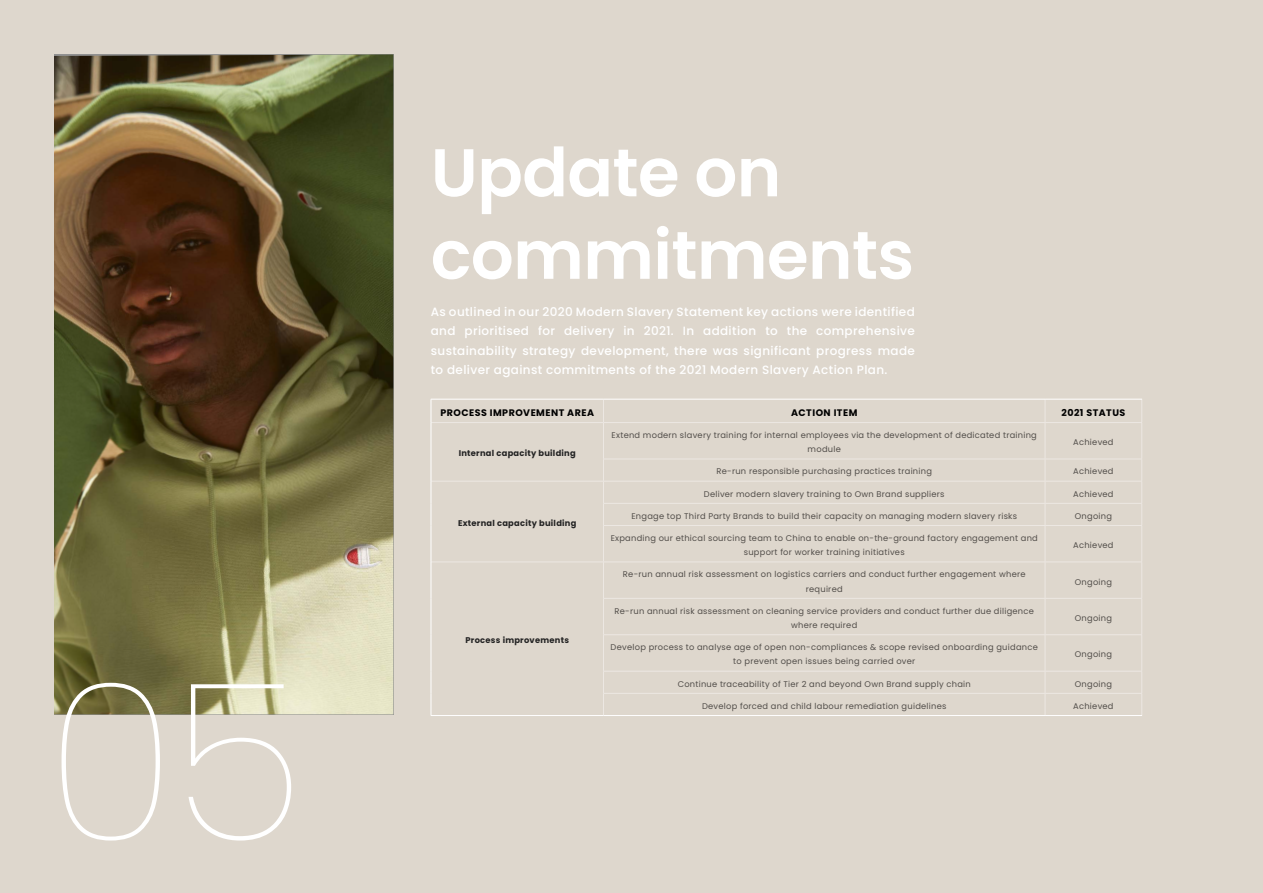
<style>
.page{position:relative;width:1263px;height:893px;background:#ded7cd}
.page>*{position:absolute;margin:0;border:0;box-sizing:border-box;transform-origin:0 0}
.t1{font:100 219.75px "Poppins";color:#fff}
.t2{font:600 67.5px/82.5px "Poppins";letter-spacing:-.01em;color:#fff}
.t3{font:500 12px/19.5px "Poppins";letter-spacing:.03em;color:#fff;text-align:justify}
.t4{font:700 9.45px "Poppins";letter-spacing:.05em;color:#000}
.t5{font:8.25px/14.2px "Poppins";letter-spacing:.03em;color:#524e4a;text-align:center}
.t6{font:700 8.25px "Poppins";letter-spacing:.03em;color:#232323}
</style>
<div class="page">
<svg style="left:603px;top:400px;width:1px;height:22px"></svg>
<svg style="left:1045px;top:400px;width:1px;height:22px"></svg>
<svg style="left:1141px;top:400px;width:1px;height:22px"></svg>
<hr style="left:431px;top:422px;width:172px;height:1px;background:#ede8e3">
<hr style="left:603px;top:422px;width:442px;height:1px;background:#ede8e3">
<hr style="left:603px;top:423px;width:1px;height:36px;background:#ede8e3">
<hr style="left:1045px;top:422px;width:97px;height:1px;background:#ede8e3">
<hr style="left:1045px;top:423px;width:1px;height:36px;background:#ede8e3">
<hr style="left:1141px;top:423px;width:1px;height:36px;background:#ede8e3">
<hr style="left:603px;top:459px;width:442px;height:1px;background:#ede8e3">
<hr style="left:1045px;top:459px;width:97px;height:1px;background:#ede8e3">
<hr style="left:431px;top:481px;width:172px;height:1px;background:#ede8e3">
<hr style="left:603px;top:481px;width:442px;height:1px;background:#ede8e3">
<hr style="left:1045px;top:481px;width:97px;height:1px;background:#ede8e3">
<hr style="left:603px;top:503px;width:442px;height:1px;background:#ede8e3">
<svg style="left:603px;top:460px;width:1px;height:65px"></svg>
<hr style="left:1045px;top:503px;width:97px;height:1px;background:#ede8e3">
<svg style="left:1045px;top:460px;width:1px;height:65px"></svg>
<svg style="left:1141px;top:460px;width:1px;height:65px"></svg>
<hr style="left:603px;top:525px;width:442px;height:1px;background:#ede8e3">
<hr style="left:603px;top:526px;width:1px;height:36px;background:#ede8e3">
<hr style="left:1045px;top:525px;width:97px;height:1px;background:#ede8e3">
<hr style="left:1045px;top:526px;width:1px;height:36px;background:#ede8e3">
<hr style="left:1141px;top:526px;width:1px;height:36px;background:#ede8e3">
<hr style="left:431px;top:562px;width:172px;height:1px;background:#ede8e3">
<hr style="left:603px;top:562px;width:442px;height:1px;background:#ede8e3">
<hr style="left:603px;top:562px;width:1px;height:36px;background:#ede8e3">
<hr style="left:1045px;top:562px;width:97px;height:1px;background:#ede8e3">
<hr style="left:1045px;top:562px;width:1px;height:36px;background:#ede8e3">
<hr style="left:1141px;top:562px;width:1px;height:36px;background:#ede8e3">
<hr style="left:603px;top:598px;width:442px;height:1px;background:#ede8e3">
<hr style="left:603px;top:599px;width:1px;height:35px;background:#ede8e3">
<hr style="left:1045px;top:598px;width:97px;height:1px;background:#ede8e3">
<hr style="left:1045px;top:599px;width:1px;height:35px;background:#ede8e3">
<hr style="left:1141px;top:599px;width:1px;height:35px;background:#ede8e3">
<hr style="left:603px;top:634px;width:442px;height:1px;background:#ede8e3">
<hr style="left:603px;top:635px;width:1px;height:36px;background:#ede8e3">
<hr style="left:1045px;top:634px;width:97px;height:1px;background:#ede8e3">
<hr style="left:1045px;top:635px;width:1px;height:36px;background:#ede8e3">
<hr style="left:1141px;top:635px;width:1px;height:36px;background:#ede8e3">
<hr style="left:603px;top:671px;width:442px;height:1px;background:#ede8e3">
<hr style="left:1045px;top:671px;width:97px;height:1px;background:#ede8e3">
<hr style="left:603px;top:693px;width:442px;height:1px;background:#ede8e3">
<svg style="left:603px;top:672px;width:1px;height:43px"></svg>
<hr style="left:1045px;top:693px;width:97px;height:1px;background:#ede8e3">
<svg style="left:1045px;top:672px;width:1px;height:43px"></svg>
<svg style="left:1141px;top:672px;width:1px;height:43px"></svg>
<hr style="left:431px;top:399px;width:172px;height:1px;background:#fff">
<svg style="left:431px;top:399px;width:1px;height:23px"></svg>
<hr style="left:603px;top:399px;width:442px;height:1px;background:#fff">
<hr style="left:1045px;top:399px;width:97px;height:1px;background:#fff">
<hr style="left:431px;top:423px;width:1px;height:36px;background:#fff">
<svg style="left:431px;top:459px;width:1px;height:66px"></svg>
<hr style="left:431px;top:525px;width:1px;height:37px;background:#fff">
<hr style="left:431px;top:562px;width:1px;height:36px;background:#fff">
<hr style="left:431px;top:598px;width:1px;height:37px;background:#fff">
<hr style="left:431px;top:635px;width:1px;height:36px;background:#fff">
<svg style="left:431px;top:671px;width:1px;height:44px"></svg>
<hr style="left:431px;top:715px;width:172px;height:1px;background:#fff">
<hr style="left:603px;top:715px;width:442px;height:1px;background:#fff">
<hr style="left:1045px;top:715px;width:97px;height:1px;background:#fff">
<img style="left:54px;top:54px;width:339px;height:660px">
<h1 class="t1" style="left:46px;top:635px;width:259px">05</h1>
<h2 class="t2" style="left:431px;top:132px;width:485px">Update on commitments</h2>
<p class="t3" style="left:431px;top:302px;width:486px">As outlined in our 2020 Modern Slavery Statement key actions were identified and prioritised for delivery in 2021. In addition to the comprehensive sustainability strategy development, there was significant progress made to deliver against commitments of the 2021 Modern Slavery Action Plan.</p>
<p class="t4" style="left:440px;top:407px;width:155px">PROCESS IMPROVEMENT AREA</p>
<p class="t4" style="left:791px;top:407px;width:68px">ACTION ITEM</p>
<p class="t4" style="left:1061px;top:407px;width:65px">2021 STATUS</p>
<p class="t6" style="left:459px;top:449px;width:119px">Internal capacity building</p>
<p class="t5" style="left:612px;top:428px;width:427px">Extend modern slavery training for internal employees via the development of dedicated training module</p>
<p class="t5" style="left:1073px;top:435px;width:42px">Achieved</p>
<p class="t5" style="left:716px;top:464px;width:217px">Re-run responsible purchasing practices training</p>
<p class="t5" style="left:1073px;top:464px;width:42px">Achieved</p>
<p class="t6" style="left:458px;top:518px;width:120px">External capacity building</p>
<p class="t6" style="left:465px;top:635px;width:105px">Process improvements</p>
<p class="t5" style="left:704px;top:487px;width:242px">Deliver modern slavery training to Own Brand suppliers</p>
<p class="t5" style="left:1073px;top:487px;width:42px">Achieved</p>
<p class="t5" style="left:631px;top:509px;width:387px">Engage top Third Party Brands to build their capacity on managing modern slavery risks</p>
<p class="t5" style="left:1075px;top:509px;width:39px">Ongoing</p>
<p class="t5" style="left:611px;top:531px;width:429px">Expanding our ethical sourcing team to China to enable on-the-ground factory engagement and support for worker training initiatives</p>
<p class="t5" style="left:1073px;top:538px;width:42px">Achieved</p>
<p class="t5" style="left:623px;top:567px;width:404px">Re-run annual risk assessment on logistics carriers and conduct further engagement where required</p>
<p class="t5" style="left:1075px;top:574px;width:39px">Ongoing</p>
<p class="t5" style="left:614px;top:604px;width:421px">Re-run annual risk assessment on cleaning service providers and conduct further due diligence where required</p>
<p class="t5" style="left:1075px;top:611px;width:39px">Ongoing</p>
<p class="t5" style="left:611px;top:640px;width:429px">Develop process to analyse age of open non-compliances &amp; scope revised onboarding guidance to prevent open issues being carried over</p>
<p class="t5" style="left:1075px;top:647px;width:39px">Ongoing</p>
<p class="t5" style="left:678px;top:677px;width:295px">Continue traceability of Tier 2 and beyond Own Brand supply chain</p>
<p class="t5" style="left:1075px;top:677px;width:39px">Ongoing</p>
<p class="t5" style="left:702px;top:699px;width:246px">Develop forced and child labour remediation guidelines</p>
<p class="t5" style="left:1073px;top:699px;width:42px">Achieved</p>
</div>
